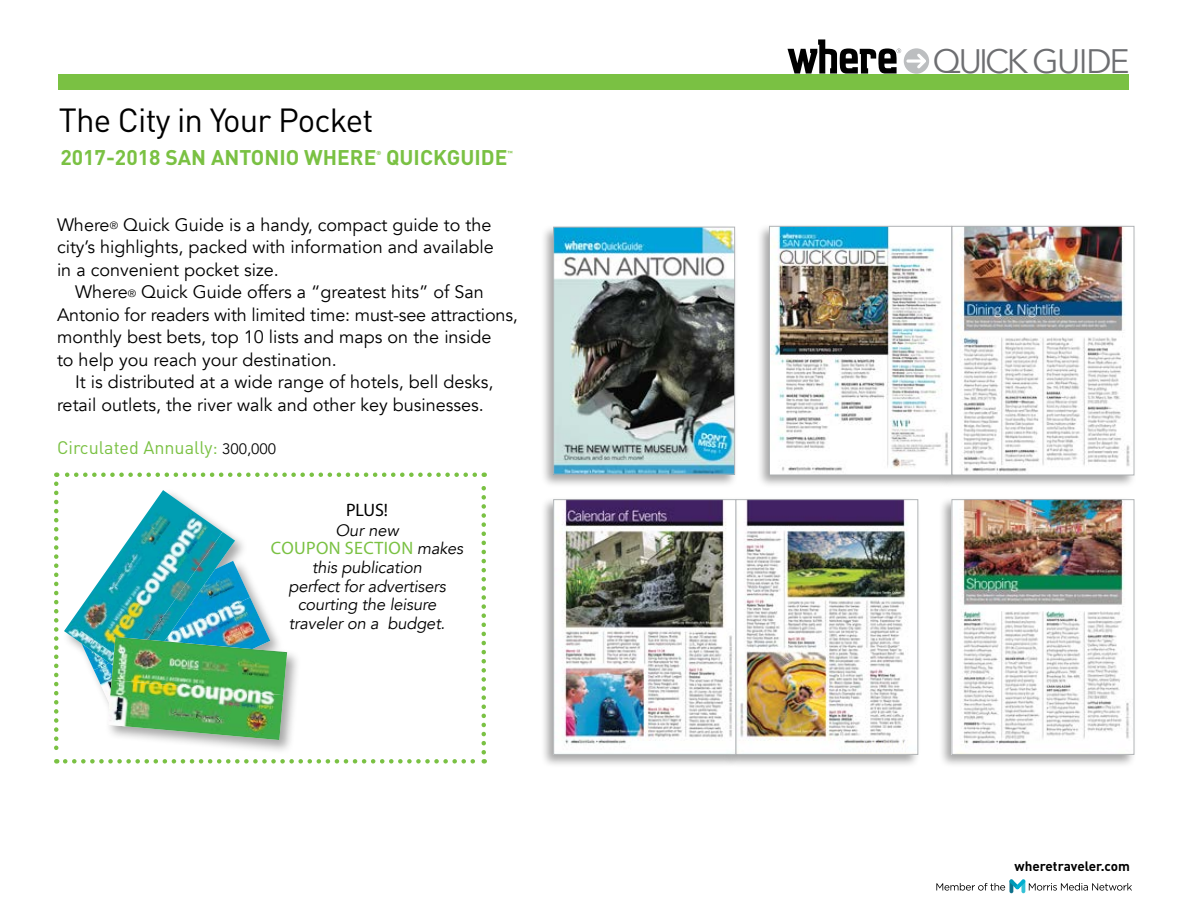
<style>
.page{position:relative;width:1188px;height:918px;background:#fff}
.page>*{position:absolute;margin:0;border:0;box-sizing:border-box;transform-origin:0 0}
.t1{font:33.9px "Avenir";letter-spacing:-.065em;color:#6d6e71}
.t2{font:33px "DIN";letter-spacing:-.025em;color:#000}
.t3{font:700 21px "DIN";color:#7ac143}
.t4{font:18px/22.5px "Avenir";color:#000}
.t5{font:18px "DIN";color:#7ac143}
.t6{font:18px "Myriad Pro";letter-spacing:.02em;color:#7ac143}
.t7{font:18px "Myriad Pro";color:#000}
.t8{font:italic 16.5px/18.6px "Avenir";letter-spacing:-.01em;color:#000;text-align:center}
.t9{font:700 13.5px "DIN";color:#000}
.t10{font:700 5.7px "DIN";color:#7ac143}
.s1{font-size:10.5px}
.s2{font-family:"Avenir";font-size:15px;color:#000}
.s3{font-family:"Avenir";font-style:italic;font-size:16.5px;color:#000}
</style>
<div class="page">
<div style="left:59px;top:74px;width:1070px;height:16px;background:#7ac143"></div>
<svg style="left:788px;top:39px;width:141px;height:35px"></svg>
<svg style="left:936px;top:879px;width:196px;height:12px"></svg>
<div style="left:540px;top:224px;width:198px;height:264px;background:#000;opacity:.35"></div>
<img style="left:555px;top:229px;width:178px;height:243px">
<div style="left:553px;top:227px;width:182px;height:247px;border:1px solid #b1b4b6"></div>
<div style="left:938px;top:223px;width:199px;height:265px;background:#000;opacity:.35"></div>
<img style="left:955px;top:228px;width:177px;height:245px">
<div style="left:952px;top:226px;width:182px;height:249px;border:1px solid #b1b4b6"></div>
<div style="left:756px;top:223px;width:199px;height:265px;background:#000;opacity:.35"></div>
<div style="left:769px;top:226px;width:183px;height:249px;border:1px solid #b1b4b6"></div>
<div style="left:938px;top:496px;width:199px;height:272px;background:#000;opacity:.35"></div>
<img style="left:954px;top:501px;width:178px;height:252px">
<div style="left:952px;top:499px;width:182px;height:256px;border:1px solid #b1b4b6"></div>
<div style="left:722px;top:496px;width:199px;height:272px;background:#000;opacity:.35"></div>
<img style="left:739px;top:501px;width:177px;height:252px">
<div style="left:736px;top:499px;width:182px;height:256px;border:1px solid #b1b4b6"></div>
<div style="left:540px;top:496px;width:199px;height:272px;background:#000;opacity:.35"></div>
<img style="left:555px;top:501px;width:179px;height:252px">
<div style="left:553px;top:499px;width:183px;height:256px;border:1px solid #b1b4b6"></div>
<svg style="left:54px;top:484px;width:4px;height:280px"></svg>
<svg style="left:65px;top:759px;width:420px;height:5px"></svg>
<svg style="left:482px;top:473px;width:4px;height:279px"></svg>
<svg style="left:56px;top:472px;width:419px;height:5px"></svg>
<div style="left:61px;top:488px;width:240px;height:266px;background:#000;opacity:.35"></div>
<img style="left:64px;top:490px;width:223px;height:250px">
<img style="left:112px;top:637px;width:175px;height:58px">
<img style="left:108px;top:680px;width:175px;height:56px">
<img style="left:108px;top:736px;width:179px;height:4px">
<h2 class="t2" style="left:59px;top:100px;width:316px">The City in Your Pocket</h2>
<p class="t3" style="left:60px;top:144px;width:317px">2017-2018 SAN ANTONIO WHERE</p>
<p class="t10" style="left:376px;top:149px;width:6px">®</p>
<p class="t3" style="left:386px;top:144px;width:123px">QUICKGUIDE</p>
<p class="t10" style="left:507px;top:149px;width:7px">™</p>
<p class="t4" style="left:57px;top:214px;width:438px">Where<span class="s1">®</span> Quick Guide is a handy, compact guide to the city’s highlights, packed with information and available in a convenient pocket size.</p>
<p class="t4" style="left:57px;top:281px;width:462px;text-indent:18px">Where<span class="s1">®</span> Quick Guide offers a “greatest hits” of San Antonio for readers with limited time: must-see attractions, monthly best bets, top 10 lists and maps on the inside<br>to help you reach your destination.</p>
<p class="t4" style="left:57px;top:371px;width:438px;text-indent:18px">It is distributed at a wide range of hotels, bell desks, retail outlets, the river walk and other key businesses.</p>
<p class="t5" style="left:57px;top:437px;width:221px">Circulated Annually: <span class="s2">300,000</span></p>
<p class="t7" style="left:346px;top:499px;width:44px">PLUS!</p>
<p class="t8" style="left:335px;top:521px;width:65px">Our new</p>
<p class="t6" style="left:271px;top:537px;width:194px">COUPON SECTION <span class="s3">makes</span></p>
<p class="t8" style="left:288px;top:558px;width:159px">this publication perfect for advertisers courting the leisure traveler on a budget.</p>
<h1 class="t1" style="left:933px;top:41px;width:198px">QUICK GUIDE</h1>
<p class="t9" style="left:1014px;top:858px;width:117px">wheretraveler.com</p>
</div>
